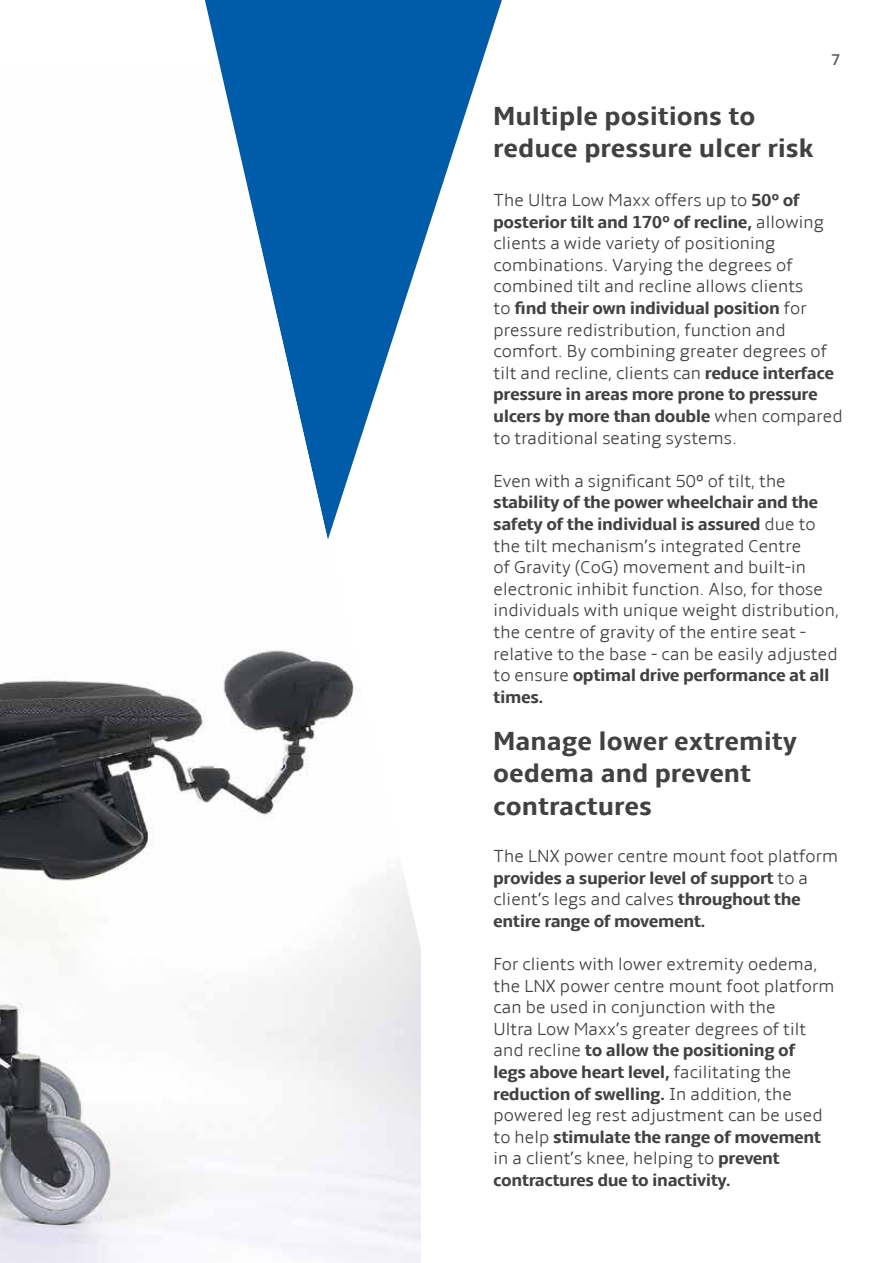
<style>
.page{position:relative;width:893px;height:1263px;background:#fff}
.page>*{position:absolute;margin:0;border:0;box-sizing:border-box;transform-origin:0 0}
.t1{font:700 27px/32.4px "Amble";color:#414042}
.t2{font:300 18px/21.6px "Amble";letter-spacing:-.025em;color:#414042}
.t3{font:700 18px/21.6px "Amble";letter-spacing:-.025em;color:#414042}
.t4{font:600 15px "Open Sans";color:#58595b}
.s1{font-weight:700}
.s2{font-weight:300}
</style>
<div class="page">
<svg style="left:205px;top:0;width:287px;height:251px;fill:#005ca8"></svg>
<img style="left:0;top:69px;width:421px;height:1194px">
<h1 class="t1" style="left:493px;top:100px;width:322px">Multiple positions to reduce pressure ulcer risk</h1>
<p class="t4" style="left:832px;top:49px;width:10px">7</p>
<p class="t2" style="left:493px;top:189px;width:351px">The Ultra Low Maxx offers up to <span class="s1">50º of posterior tilt and 170º of recline,</span> allowing clients a wide variety of positioning combinations. Varying the degrees of combined tilt and recline allows clients<br>to <span class="s1">find their own individual position</span> for pressure redistribution, function and comfort. By combining greater degrees of tilt and recline, clients can <span class="s1">reduce interface pressure in areas more prone to pressure ulcers by more than double</span> when compared to traditional seating systems.</p>
<p class="t2" style="left:493px;top:470px;width:294px">Even with a significant 50º of tilt, the</p>
<p class="t2" style="left:493px;top:492px;width:347px"><span class="s1">stability of the power wheelchair and the safety of the individual is assured</span> due to the tilt mechanism’s integrated Centre<br>of Gravity (CoG) movement and built-in electronic inhibit function. Also, for those individuals with unique weight distribution, the centre of gravity of the entire seat - relative to the base - can be easily adjusted to ensure <span class="s1">optimal drive performance at all times.</span></p>
<h1 class="t1" style="left:493px;top:725px;width:305px">Manage lower extremity oedema and prevent contractures</h1>
<p class="t3" style="left:493px;top:845px;width:346px"><span class="s2">The LNX power centre mount foot platform </span>provides a superior level of support <span class="s2">to a client’s legs and calves</span> throughout the entire range of movement.</p>
<p class="t2" style="left:493px;top:953px;width:343px">For clients with lower extremity oedema, the LNX power centre mount foot platform can be used in conjunction with the<br>Ultra Low Maxx’s greater degrees of tilt and recline <span class="s1">to allow the positioning of<br>legs above heart level,</span> facilitating the <span class="s1">reduction of swelling.</span> In addition, the powered leg rest adjustment can be used to help <span class="s1">stimulate the range of movement </span>in a client’s knee, helping to <span class="s1">prevent contractures due to inactivity.</span></p>
</div>
